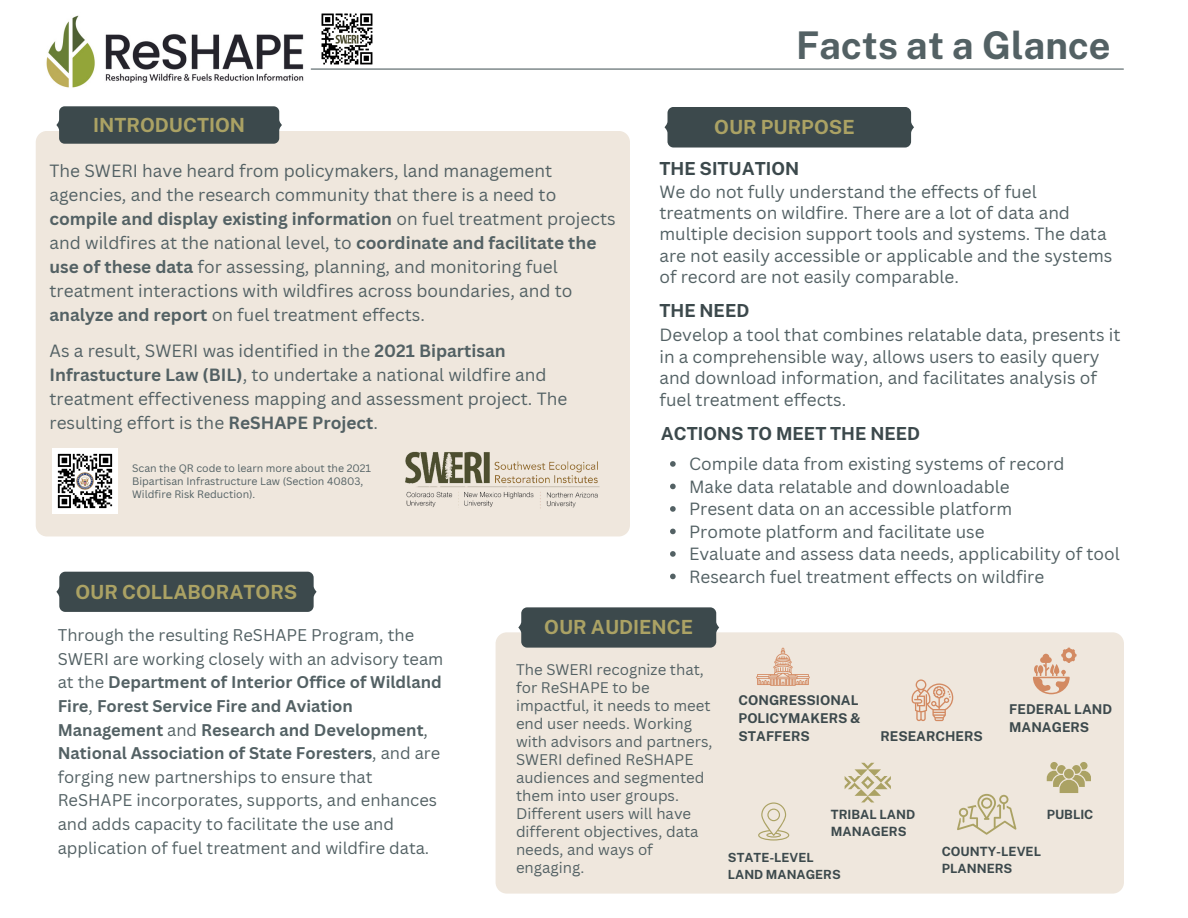
<style>
.page{position:relative;width:1188px;height:918px;background:#fff}
.page>*{position:absolute;margin:0;border:0;box-sizing:border-box;transform-origin:0 0}
.t1{font:700 38.25px "Public Sans";color:#536164}
.t2{font:700 19.5px "Public Sans";color:#aba264}
.t3{font:700 18px "Public Sans";color:#3c494c}
.t4{font:17.25px/24px "Canva Sans";color:#536164}
.t5{font:16.5px/23.7px "Canva Sans";color:#536164}
.t6{font:15px/18px "Canva Sans";color:#536164}
.t7{font:700 13.5px/18px "Public Sans";color:#3c494c}
.t8{font:700 12.75px/17px "Public Sans";color:#3c494c}
.t9{font:700 12.6px/16.8px "Public Sans";color:#3c494c}
.t10{font:10.5px/13.2px "Canva Sans";color:#536164}
.s1{font-weight:700}
</style>
<div class="page">
<div style="left:36px;top:131px;width:594px;height:406px;background:#efe7dd"></div>
<svg style="left:56px;top:106px;width:226px;height:38px;background:#435052"></svg>
<div style="left:664px;top:107px;width:250px;height:41px;background:#3c494c"></div>
<img style="left:317px;top:13px;width:61px;height:56px">
<hr style="left:311px;top:69px;width:812px;height:1px;background:#536164">
<img style="left:46px;top:15px;width:258px;height:73px">
<img style="left:405px;top:451px;width:197px;height:57px">
<div style="left:56px;top:572px;width:261px;height:40px;background:#3c494c"></div>
<div style="left:496px;top:632px;width:628px;height:262px;background:#efe7dd"></div>
<svg style="left:518px;top:607px;width:201px;height:41px;background:#455153"></svg>
<svg style="left:756px;top:648px;width:54px;height:38px;background:#e7cebc"></svg>
<svg style="left:912px;top:679px;width:41px;height:42px;background:#e5c8b4"></svg>
<svg style="left:1033px;top:648px;width:44px;height:46px;background:#e5c6b1"></svg>
<svg style="left:1047px;top:762px;width:44px;height:31px"></svg>
<svg style="left:957px;top:794px;width:59px;height:40px;background:#ded5be"></svg>
<svg style="left:844px;top:762px;width:47px;height:40px;background:#dcd3bb"></svg>
<svg style="left:758px;top:802px;width:31px;height:39px"></svg>
<img style="left:52px;top:448px;width:66px;height:65px">
<svg style="left:670px;top:461px;width:6px;height:6px"></svg>
<svg style="left:670px;top:484px;width:6px;height:5px"></svg>
<svg style="left:670px;top:506px;width:6px;height:6px"></svg>
<svg style="left:670px;top:529px;width:6px;height:5px"></svg>
<svg style="left:670px;top:551px;width:6px;height:6px"></svg>
<svg style="left:670px;top:574px;width:6px;height:5px"></svg>
<h3 class="t2" style="left:93px;top:113px;width:153px">INTRODUCTION</h3>
<p class="t4" style="left:50px;top:158px;width:568px">The SWERI have heard from policymakers, land management agencies, and the research community that there is a need to <span class="s1">compile and display existing information</span> on fuel treatment projects and wildfires at the national level, to <span class="s1">coordinate and facilitate the use of these data</span> for assessing, planning, and monitoring fuel treatment interactions with wildfires across boundaries, and to <span class="s1">analyze and report</span> on fuel treatment effects.</p>
<p class="t4" style="left:50px;top:338px;width:519px">As a result, SWERI was identified in the <span class="s1">2021 Bipartisan Infrastucture Law (BIL)</span>, to undertake a national wildfire and treatment effectiveness mapping and assessment project. The resulting effort is the <span class="s1">ReSHAPE Project</span>.</p>
<p class="t1" style="left:796px;top:23px;width:316px">Facts at a Glance</p>
<p class="t2" style="left:714px;top:115px;width:142px">OUR PURPOSE</p>
<p class="t3" style="left:659px;top:158px;width:141px">THE SITUATION</p>
<h2 class="t4" style="left:659px;top:180px;width:454px;line-height:21.3px">We do not fully understand the effects of fuel treatments on wildfire. There are a lot of data and multiple decision support tools and systems. The data are not easily accessible or applicable and the systems of record are not easily comparable.</h2>
<p class="t3" style="left:659px;top:300px;width:91px">THE NEED</p>
<h3 class="t4" style="left:659px;top:324px;width:462px;line-height:21.3px">Develop a tool that combines relatable data, presents it in a comprehensible way, allows users to easily query and download information, and facilitates analysis of fuel treatment effects.</h3>
<p class="t3" style="left:661px;top:423px;width:261px">ACTIONS TO MEET THE NEED</p>
<h2 class="t10" style="left:132px;top:461px;width:241px">Scan the QR code to learn more about the 2021<br>Bipartisan Infrastructure Law (Section 40803,<br>Wildfire Risk Reduction).</h2>
<h2 class="t2" style="left:75px;top:580px;width:223px">OUR COLLABORATORS</h2>
<h2 class="t5" style="left:58px;top:623px;width:387px">Through the resulting ReSHAPE Program, the SWERI are working closely with an advisory team at the <span class="s1">Department of Interior Office of Wildland Fire</span>, <span class="s1">Forest Service Fire and Aviation Management</span> and <span class="s1">Research and Development</span>, <span class="s1">National Association of State Foresters</span>, and are forging new partnerships to ensure that ReSHAPE incorporates, supports, and enhances and adds capacity to facilitate the use and application of fuel treatment and wildfire data.</h2>
<h2 class="t4" style="left:689px;top:451px;width:377px">Compile data from existing systems of record</h2>
<h3 class="t4" style="left:689px;top:474px;width:322px">Make data relatable and downloadable</h3>
<h2 class="t4" style="left:689px;top:496px;width:324px">Present data on an accessible platform</h2>
<p class="t4" style="left:689px;top:519px;width:297px">Promote platform and facilitate use</p>
<p class="t4" style="left:689px;top:541px;width:432px">Evaluate and assess data needs, applicability of tool</p>
<p class="t4" style="left:689px;top:564px;width:357px">Research fuel treatment effects on wildfire</p>
<h5 class="t2" style="left:544px;top:616px;width:150px">OUR AUDIENCE</h5>
<p class="t6" style="left:516px;top:660px;width:198px">The SWERI recognize that, for ReSHAPE to be impactful, it needs to meet end user needs. Working with advisors and partners,<br>SWERI defined ReSHAPE audiences and segmented them into user groups.<br>Different users will have different objectives, data needs, and ways of engaging.</p>
<p class="t7" style="left:739px;top:691px;width:124px">CONGRESSIONAL<br>POLICYMAKERS &amp;<br>STAFFERS</p>
<h4 class="t7" style="left:880px;top:727px;width:104px">RESEARCHERS</h4>
<p class="t8" style="left:831px;top:805px;width:86px">TRIBAL LAND<br>MANAGERS</p>
<p class="t7" style="left:1009px;top:700px;width:104px">FEDERAL LAND<br>MANAGERS</p>
<p class="t8" style="left:1047px;top:805px;width:48px">PUBLIC</p>
<h4 class="t9" style="left:728px;top:849px;width:114px">STATE-LEVEL<br>LAND MANAGERS</h4>
<h4 class="t8" style="left:942px;top:843px;width:101px">COUNTY-LEVEL<br>PLANNERS</h4>
</div>
